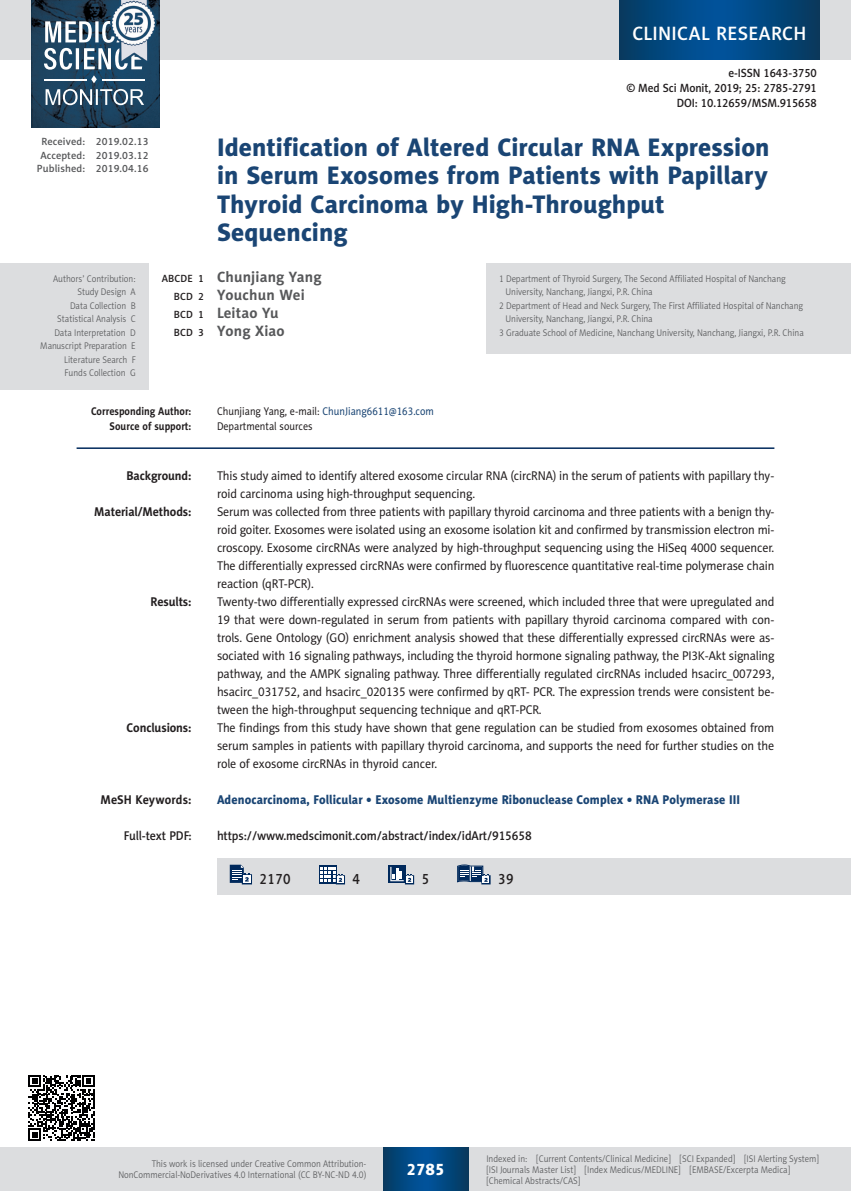
<style>
.page{position:relative;width:851px;height:1191px;background:#fff}
.page>*{position:absolute;margin:0;border:0;box-sizing:border-box;transform-origin:0 0}
.MSM_Tytul{font:25.5px/28.5px "Naomi Sans EFN Heavy";color:#1a4574}
.t1{font:19.5px "Naomi Sans EFN Medium";letter-spacing:.015em;color:#fff}
.t2{font:16.5px "Naomi Sans EFN Heavy";color:#fff}
.MSM_Autorzy{font:700 15px "Naomi Sans EFN";letter-spacing:.01em;color:#57585a}
.MSM_dane{font:15px "Naomi Sans EFN Medium";letter-spacing:.03em;color:#231f20;scale:.9 1}
.MSM_Summary_body{font:12.75px/18px "Naomi Sans EFN";letter-spacing:-.01em;color:#231f20;text-align:justify;scale:.95 1}
.MSM_Summary_body-2{font:12.75px/18px "Naomi Sans EFN";letter-spacing:-.01em;color:#231f20;text-align:justify;scale:.94 1}
.MSM_keywords{font:12.75px "Naomi Sans EFN Heavy";letter-spacing:.005em;color:#1a4574;scale:.95 1}
.MSM_full_text_pdf{font:12.75px "Naomi Sans EFN Medium";letter-spacing:-.01em;color:#231f20;scale:.95 1}
.MSM_Summary_body-3{font:700 12.75px "Naomi Sans EFN";letter-spacing:-.01em;color:#231f20;scale:.95 1}
.MSM_Summary_body-4{font:700 12.75px "Naomi Sans EFN";letter-spacing:-.01em;color:#231f20;scale:.94 1}
.MSM_keywords-2{font:700 12.75px "Naomi Sans EFN";letter-spacing:.005em;color:#231f20;scale:.95 1}
.MSM_full_text_pdf-2{font:12px "Naomi Sans EFN Medium";letter-spacing:-.01em;color:#231f20;scale:.95 1}
.MSM_Adres{font:11.25px "Naomi Sans EFN";color:#231f20;scale:.9 1}
.MSM_Adres-2{font:700 11.25px "Naomi Sans EFN";color:#231f20;scale:.9 1}
.MSM_Support{font:11.25px "Naomi Sans EFN";color:#231f20;scale:.9 1}
.MSM_Support-2{font:700 11.25px "Naomi Sans EFN";color:#231f20;scale:.9 1}
.t3{font:10.5px "Naomi Sans EFN Medium";letter-spacing:.01em;color:#57585a}
.MSM_Afiliacja{font:9.75px/11.2px "Naomi Sans EFN Light";color:#57585a;scale:.9 1}
.s1{font-family:"Naomi Sans EFN Medium";font-weight:400;font-size:10.5px;color:#231f20}
.s2{color:#1a4574}
</style>
<div class="page">
<div style="left:217px;top:858px;width:633px;height:36px;background:#dcdddf"></div>
<svg style="left:230px;top:864px;width:22px;height:20px"></svg>
<div style="left:319px;top:865px;width:17px;height:18px;background:#00295c"></div>
<svg style="left:320px;top:866px;width:25px;height:18px"></svg>
<div style="left:388px;top:865px;width:18px;height:18px;background:#00295c"></div>
<svg style="left:390px;top:867px;width:24px;height:17px"></svg>
<svg style="left:457px;top:864px;width:33px;height:20px"></svg>
<hr style="left:77px;top:447px;width:697px;height:2px;background:#00295c">
<div style="left:0;top:264px;width:148px;height:126px;background:#dcdddf"></div>
<div style="left:486px;top:264px;width:364px;height:90px;background:#dcdddf"></div>
<svg style="left:28px;top:1075px;width:67px;height:66px"></svg>
<div style="left:0;top:1148px;width:850px;height:43px;background:#dcdddf"></div>
<svg style="left:383px;top:1147px;width:85px;height:43px"></svg>
<div style="left:0;top:0;width:850px;height:60px;background:#dcdddf"></div>
<svg style="left:619px;top:0;width:200px;height:60px"></svg>
<img style="left:32px;top:0;width:127px;height:128px">
<img style="left:44px;top:21px;width:100px;height:49px">
<img style="left:45px;top:79px;width:41px;height:1px">
<img style="left:103px;top:79px;width:41px;height:1px">
<svg style="left:91px;top:75px;width:6px;height:8px"></svg>
<img style="left:46px;top:89px;width:98px;height:16px">
<h2 class="t1" style="left:632px;top:22px;width:175px">CLINICAL RESEARCH</h2>
<p class="t3" style="left:41px;top:136px;width:109px">Received: 2019.02.13</p>
<p class="t3" style="left:40px;top:149px;width:110px">Accepted: 2019.03.12</p>
<p class="t3" style="left:37px;top:163px;width:113px">Published: 2019.04.16</p>
<p class="MSM_Afiliacja" style="left:53px;top:273px;width:93px">Authors’ Contribution:</p>
<p class="MSM_Afiliacja" style="left:77px;top:286px;width:66px">Study Design A</p>
<p class="MSM_Afiliacja" style="left:70px;top:300px;width:74px">Data Collection B</p>
<p class="MSM_Afiliacja" style="left:57px;top:313px;width:89px">Statistical Analysis C</p>
<p class="MSM_Afiliacja" style="left:54px;top:327px;width:92px">Data Interpretation D</p>
<p class="MSM_Afiliacja" style="left:40px;top:340px;width:107px">Manuscript Preparation E</p>
<p class="MSM_Afiliacja" style="left:64px;top:354px;width:81px">Literature Search F</p>
<p class="MSM_Afiliacja" style="left:65px;top:367px;width:80px">Funds Collection G</p>
<p class="MSM_full_text_pdf-2" style="left:728px;top:66px;width:95px">e-ISSN 1643-3750</p>
<p class="MSM_full_text_pdf-2" style="left:626px;top:81px;width:202px">© Med Sci Monit, 2019; 25: 2785-2791</p>
<p class="MSM_full_text_pdf-2" style="left:676px;top:96px;width:149px">DOI: 10.12659/MSM.915658</p>
<p class="MSM_Tytul" style="left:217px;top:132px;width:554px">Identification of Altered Circular RNA Expression in Serum Exosomes from Patients with Papillary Thyroid Carcinoma by High-Throughput Sequencing</p>
<p class="MSM_Autorzy" style="left:162px;top:268px;width:161px"><span class="s1">ABCDE 1</span> Chunjiang Yang</p>
<p class="MSM_Autorzy" style="left:174px;top:286px;width:132px"><span class="s1">BCD 2</span> Youchun Wei</p>
<p class="MSM_Autorzy" style="left:174px;top:304px;width:107px"><span class="s1">BCD 1</span> Leitao Yu</p>
<p class="MSM_Autorzy" style="left:174px;top:322px;width:112px"><span class="s1">BCD 3</span> Yong Xiao</p>
<p class="MSM_Afiliacja" style="left:505px;top:272px;width:313px;line-height:13.5px;text-indent:-6px">1 Department of Thyroid Surgery, The Second Affiliated Hospital of Nanchang<br>University, Nanchang, Jiangxi, P.R. China</p>
<p class="MSM_Afiliacja" style="left:505px;top:299px;width:332px;line-height:13.5px;text-indent:-6px">2 Department of Head and Neck Surgery, The First Affiliated Hospital of Nanchang<br>University, Nanchang, Jiangxi, P.R. China</p>
<p class="MSM_Afiliacja" style="left:499px;top:327px;width:340px">3 Graduate School of Medicine, Nanchang University, Nanchang, Jiangxi, P.R. China</p>
<p class="MSM_Adres-2" style="left:91px;top:404px;width:113px">Corresponding Author:</p>
<p class="MSM_Adres" style="left:217px;top:404px;width:242px">Chunjiang Yang, e-mail: <span class="s2">ChunJiang6611@163.com</span></p>
<p class="MSM_Support-2" style="left:110px;top:420px;width:92px">Source of support:</p>
<p class="MSM_Support" style="left:217px;top:420px;width:108px">Departmental sources</p>
<p class="MSM_Summary_body-3" style="left:126px;top:468px;width:70px">Background:</p>
<p class="MSM_Summary_body" style="left:217px;top:467px;width:588px">This study aimed to identify altered exosome circular RNA (circRNA) in the serum of patients with papillary thy&shy;roid carcinoma using high-throughput sequencing.</p>
<p class="MSM_Summary_body-4" style="left:94px;top:504px;width:105px">Material/Methods:</p>
<p class="MSM_Summary_body-2" style="left:217px;top:503px;width:594px">Serum was collected from three patients with papillary thyroid carcinoma and three patients with a benign thy&shy;roid goiter. Exosomes were isolated using an exosome isolation kit and confirmed by transmission electron mi&shy;croscopy. Exosome circRNAs were analyzed by high-throughput sequencing using the HiSeq 4000 sequencer.<br>The differentially expressed circRNAs were confirmed by fluorescence quantitative real-time polymerase chain reaction (qRT-PCR).</p>
<p class="MSM_Summary_body-3" style="left:150px;top:594px;width:45px">Results:</p>
<p class="MSM_Summary_body" style="left:217px;top:593px;width:588px">Twenty-two differentially expressed circRNAs were screened, which included three that were upregulated and 19 that were down-regulated in serum from patients with papillary thyroid carcinoma compared with con&shy;trols. Gene Ontology (GO) enrichment analysis showed that these differentially expressed circRNAs were as&shy;sociated with 16 signaling pathways, including the thyroid hormone signaling pathway, the PI3K-Akt signaling pathway, and the AMPK signaling pathway. Three differentially regulated circRNAs included hsacirc_007293, hsacirc_031752, and hsacirc_020135 were confirmed by qRT- PCR. The expression trends were consistent be&shy;tween the high-throughput sequencing technique and qRT-PCR.</p>
<p class="MSM_Summary_body-3" style="left:127px;top:720px;width:70px">Conclusions:</p>
<p class="MSM_Summary_body" style="left:217px;top:719px;width:588px">The findings from this study have shown that gene regulation can be studied from exosomes obtained from serum samples in patients with papillary thyroid carcinoma, and supports the need for further studies on the role of exosome circRNAs in thyroid cancer.</p>
<p class="MSM_keywords-2" style="left:100px;top:792px;width:97px">MeSH Keywords:</p>
<p class="MSM_keywords" style="left:217px;top:792px;width:552px">Adenocarcinoma, Follicular • Exosome Multienzyme Ribonuclease Complex • RNA Polymerase III</p>
<p class="MSM_full_text_pdf" style="left:124px;top:828px;width:73px">Full-text PDF:</p>
<p class="MSM_full_text_pdf" style="left:217px;top:828px;width:333px">https://www.medscimonit.com/abstract/index/idArt/915658</p>
<p class="MSM_dane" style="left:259px;top:870px;width:36px">2170</p>
<p class="MSM_dane" style="left:352px;top:870px;width:10px">4</p>
<p class="MSM_dane" style="left:421px;top:870px;width:10px">5</p>
<p class="MSM_dane" style="left:498px;top:870px;width:19px">39</p>
<p class="MSM_Afiliacja" style="left:118px;top:1158px;width:277px;text-align:right">This work is licensed under Creative Common Attribution-<br>NonCommercial-NoDerivatives 4.0 International (CC BY-NC-ND 4.0)</p>
<p class="t2" style="left:406px;top:1159px;width:40px">2785</p>
<p class="MSM_Afiliacja" style="left:486px;top:1152px;width:371px">Indexed in: [Current Contents/Clinical Medicine] [SCI Expanded] [ISI Alerting System] [ISI Journals Master List] [Index Medicus/MEDLINE] [EMBASE/Excerpta Medica] [Chemical Abstracts/CAS]</p>
</div>
